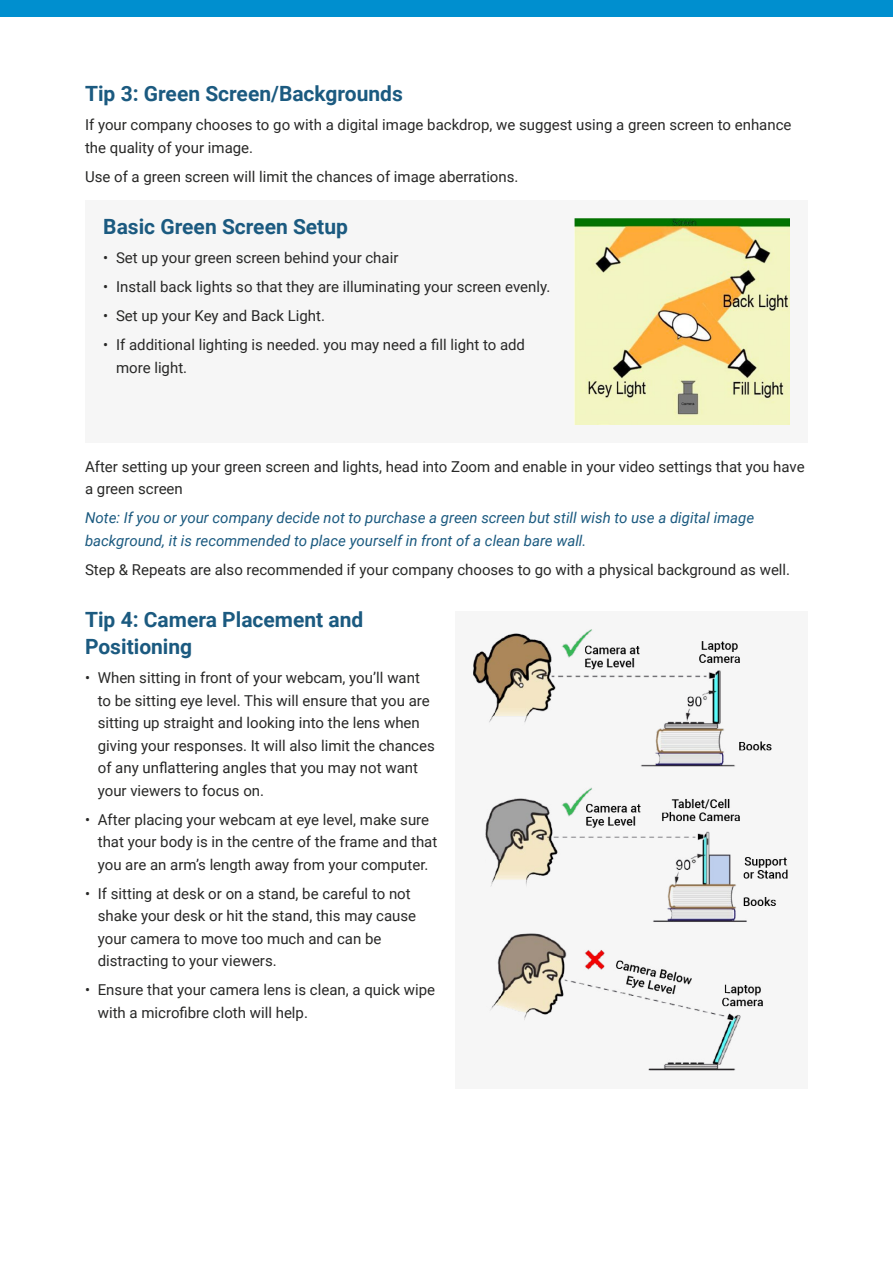
<style>
.page{position:relative;width:893px;height:1263px;background:#fff}
.page>*{position:absolute;margin:0;border:0;box-sizing:border-box;transform-origin:0 0}
.t1{font:700 21px/27px "Roboto";color:#1b5a80}
.t2{font:15px/22.5px "Roboto";color:#282827}
.t3{font:italic 15px/22.5px "Roboto";color:#1b5a80}
</style>
<div class="page">
<div style="left:0;top:0;width:893px;height:17px;background:#008fcf"></div>
<div style="left:85px;top:200px;width:723px;height:242px;background:#f6f6f6"></div>
<div style="left:456px;top:611px;width:352px;height:477px;background:#f6f6f6"></div>
<img style="left:574px;top:218px;width:216px;height:206px">
<img style="left:474px;top:629px;width:314px;height:441px">
<h1 class="t1" style="left:85px;top:79px;width:319px">Tip 3: Green Screen/Backgrounds</h1>
<p class="t2" style="left:85px;top:113px;width:708px">If your company chooses to go with a digital image backdrop, we suggest using a green screen to enhance the quality of your image.</p>
<p class="t2" style="left:85px;top:165px;width:435px">Use of a green screen will limit the chances of image aberrations.</p>
<h1 class="t1" style="left:103px;top:212px;width:246px">Basic Green Screen Setup</h1>
<p class="t2" style="left:103px;top:246px;width:297px">• Set up your green screen behind your chair</p>
<p class="t2" style="left:103px;top:275px;width:448px">• Install back lights so that they are illuminating your screen evenly.</p>
<p class="t2" style="left:103px;top:304px;width:223px">• Set up your Key and Back Light.</p>
<p class="t2" style="left:116px;top:333px;width:411px;text-indent:-13px">• If additional lighting is needed. you may need a fill light to add more light.</p>
<p class="t2" style="left:85px;top:455px;width:721px">After setting up your green screen and lights, head into Zoom and enable in your video settings that you have a green screen</p>
<p class="t3" style="left:85px;top:506px;width:671px">Note: If you or your company decide not to purchase a green screen but still wish to use a digital image background, it is recommended to place yourself in front of a clean bare wall.</p>
<p class="t2" style="left:85px;top:557px;width:707px">Step &amp; Repeats are also recommended if your company chooses to go with a physical background as well.</p>
<h1 class="t1" style="left:85px;top:605px;width:280px">Tip 4: Camera Placement and<br>Positioning</h1>
<p class="t2" style="left:98px;top:666px;width:338px;text-indent:-13px">• When sitting in front of your webcam, you’ll want to be sitting eye level. This will ensure that you are sitting up straight and looking into the lens when giving your responses. It will also limit the chances of any unflattering angles that you may not want your viewers to focus on.</p>
<p class="t2" style="left:98px;top:807px;width:341px;text-indent:-13px">• After placing your webcam at eye level, make sure that your body is in the centre of the frame and that you are an arm’s length away from your computer.</p>
<p class="t2" style="left:98px;top:881px;width:320px;text-indent:-13px">• If sitting at desk or on a stand, be careful to not shake your desk or hit the stand, this may cause your camera to move too much and can be distracting to your viewers.</p>
<p class="t2" style="left:98px;top:978px;width:339px;text-indent:-13px">• Ensure that your camera lens is clean, a quick wipe with a microfibre cloth will help.</p>
</div>
